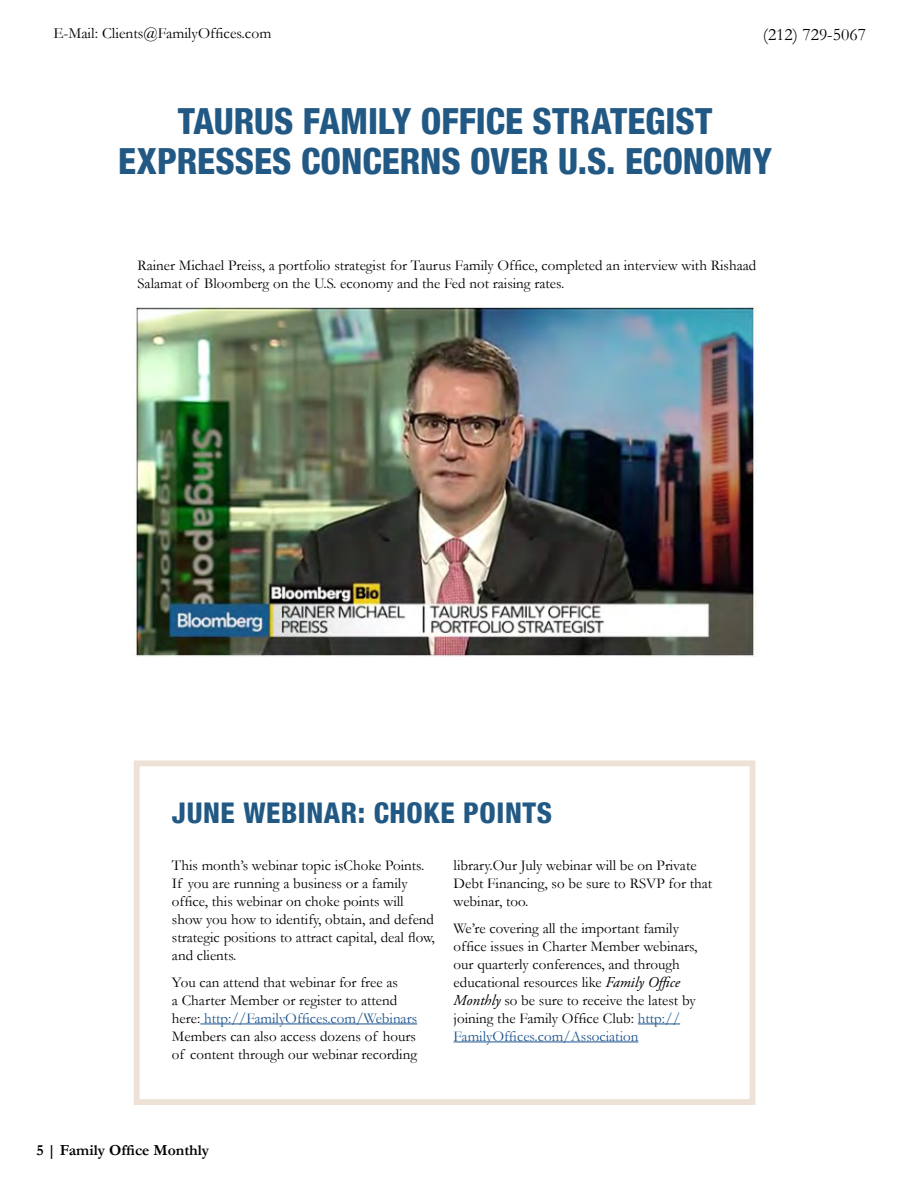
<style>
.page{position:relative;width:918px;height:1188px;background:#fff}
.page>*{position:absolute;margin:0;border:0;box-sizing:border-box;transform-origin:0 0}
.t1{font:800 condensed 36px/40.5px "Helvetica Neue LT Com";color:#225984;text-align:center}
.t2{font:800 condensed 28.5px "Helvetica Neue LT Com";letter-spacing:.02em;color:#225984}
.t3{font:17.7px "Garamond";color:#000}
.t4{font:15.45px "Garamond";color:#000}
.t5{font:700 15.45px "Garamond";color:#000}
.t6{font:15px/18px "Garamond";color:#000}
.s1{color:#1c548f}
.s2{font-family:"Adobe Garamond Pro";font-style:italic}
</style>
<div class="page">
<img style="left:135px;top:307px;width:621px;height:350px">
<div style="left:134px;top:760px;width:621px;height:345px;background:#fff;border:6px solid #ede2d5"></div>
<hr style="left:200px;top:1024px;width:217px;height:1px;background:#1c548f">
<hr style="left:638px;top:1024px;width:42px;height:1px;background:#1c548f">
<hr style="left:454px;top:1042px;width:184px;height:1px;background:#1c548f">
<p class="t4" style="left:53px;top:23px;width:219px">E-Mail: Clients@FamilyOffices.com</p>
<p class="t3" style="left:763px;top:22px;width:105px">(212) 729-5067</p>
<h1 class="t1" style="left:118px;top:100px;width:655px">TAURUS FAMILY OFFICE STRATEGIST<br>EXPRESSES CONCERNS OVER U.S. ECONOMY</h1>
<p class="t6" style="left:137px;top:256px;width:620px">Rainer Michael Preiss, a portfolio strategist for Taurus Family Office, completed an interview with Rishaad<br>Salamat of Bloomberg on the U.S. economy and the Fed not raising rates.</p>
<h2 class="t2" style="left:172px;top:796px;width:382px">JUNE WEBINAR: CHOKE POINTS</h2>
<p class="t6" style="left:172px;top:856px;width:265px">This month’s webinar topic isChoke Points.<br>If you are running a business or a family office, this webinar on choke points will show you how to identify, obtain, and defend strategic positions to attract capital, deal flow, and clients.</p>
<p class="t6" style="left:172px;top:973px;width:247px">You can attend that webinar for free as<br>a Charter Member or register to attend here: <span class="s1">http://FamilyOffices.com/Webinars </span>Members can also access dozens of hours of content through our webinar recording</p>
<p class="t6" style="left:454px;top:856px;width:260px">library.Our July webinar will be on Private<br>Debt Financing, so be sure to RSVP for that webinar, too.</p>
<p class="t6" style="left:454px;top:919px;width:245px">We’re covering all the important family office issues in Charter Member webinars, our quarterly conferences, and through educational resources like <span class="s2">Family Office Monthly</span> so be sure to receive the latest by joining the Family Office Club: <span class="s1">http:// FamilyOffices.com/Association</span></p>
<p class="t5" style="left:36px;top:1140px;width:174px">5 | Family Office Monthly</p>
</div>
